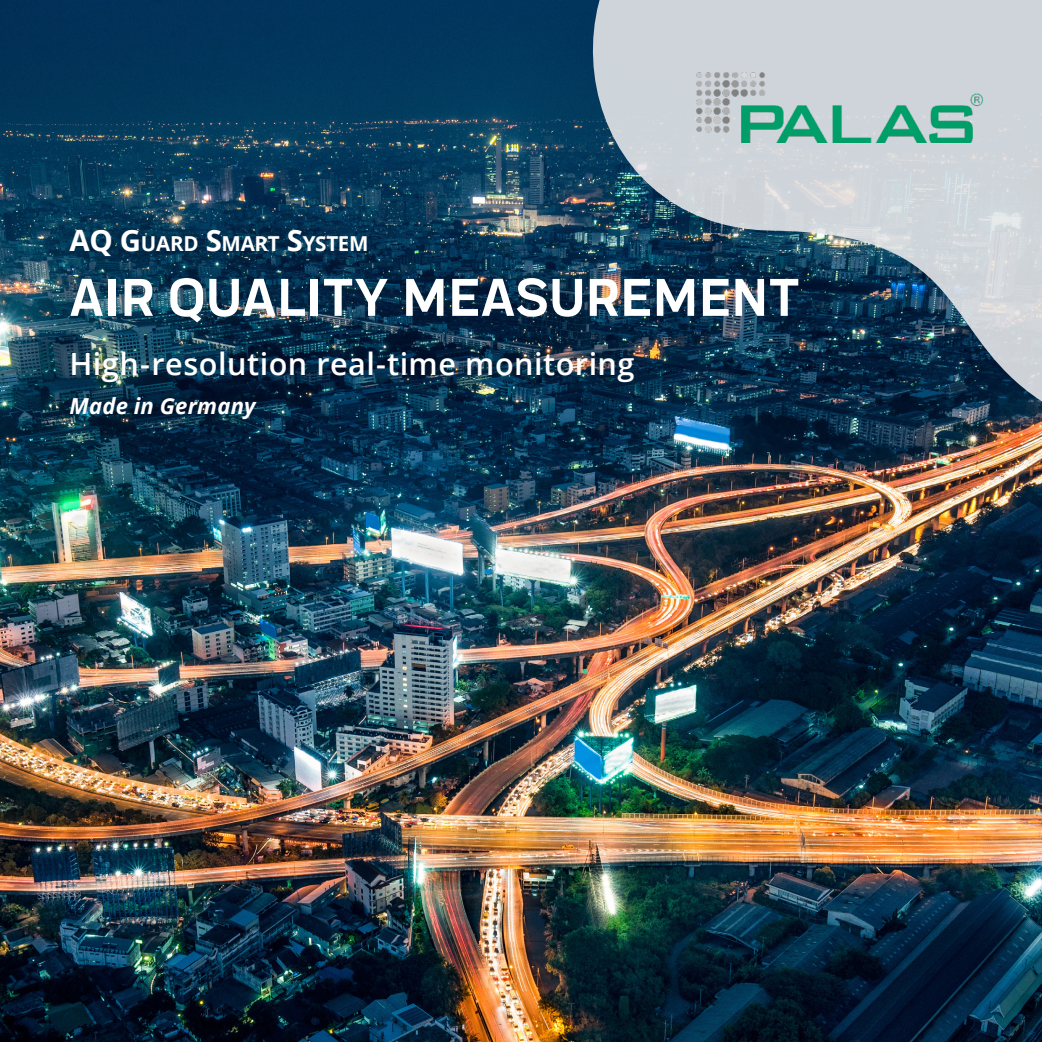
<style>
.page{position:relative;width:1042px;height:1042px;background:#fff}
.page>*{position:absolute;margin:0;border:0;box-sizing:border-box;transform-origin:0 0}
.Einf__Abs{font:700 55.12px "Praktika";letter-spacing:.02em;color:#fff}
.Einf__Abs-2{font:600 30.62px "Open Sans";letter-spacing:.015em;color:#fff}
.Einf__Abs-3{font:italic 700 22.05px "Open Sans";letter-spacing:.01em;color:#fff}
.Einf__Abs-4{font:700 20.65px "Open Sans";letter-spacing:-.015em;color:#fff}
.s1{font-size:29.4px}
</style>
<div class="page">
<img style="left:0;top:0;width:1042px;height:1042px">
<svg style="left:585px;top:0;width:457px;height:461px;background:#92a0ab"></svg>
<div style="left:46px;top:205px;width:775px;height:237px;background:#292e32;opacity:.1"></div>
<img style="left:693px;top:69px;width:292px;height:74px">
<p class="Einf__Abs-4" style="left:69px;top:229px;width:301px"><span class="s1">AQ G</span>UARD <span class="s1">S</span>MART <span class="s1">S</span>YSTEM</p>
<p class="Einf__Abs" style="left:69px;top:254px;width:731px">AIR QUALITY MEASUREMENT</p>
<p class="Einf__Abs-2" style="left:69px;top:342px;width:567px">High-resolution real-time monitoring</p>
<p class="Einf__Abs-3" style="left:69px;top:390px;width:188px">Made in Germany</p>
</div>
